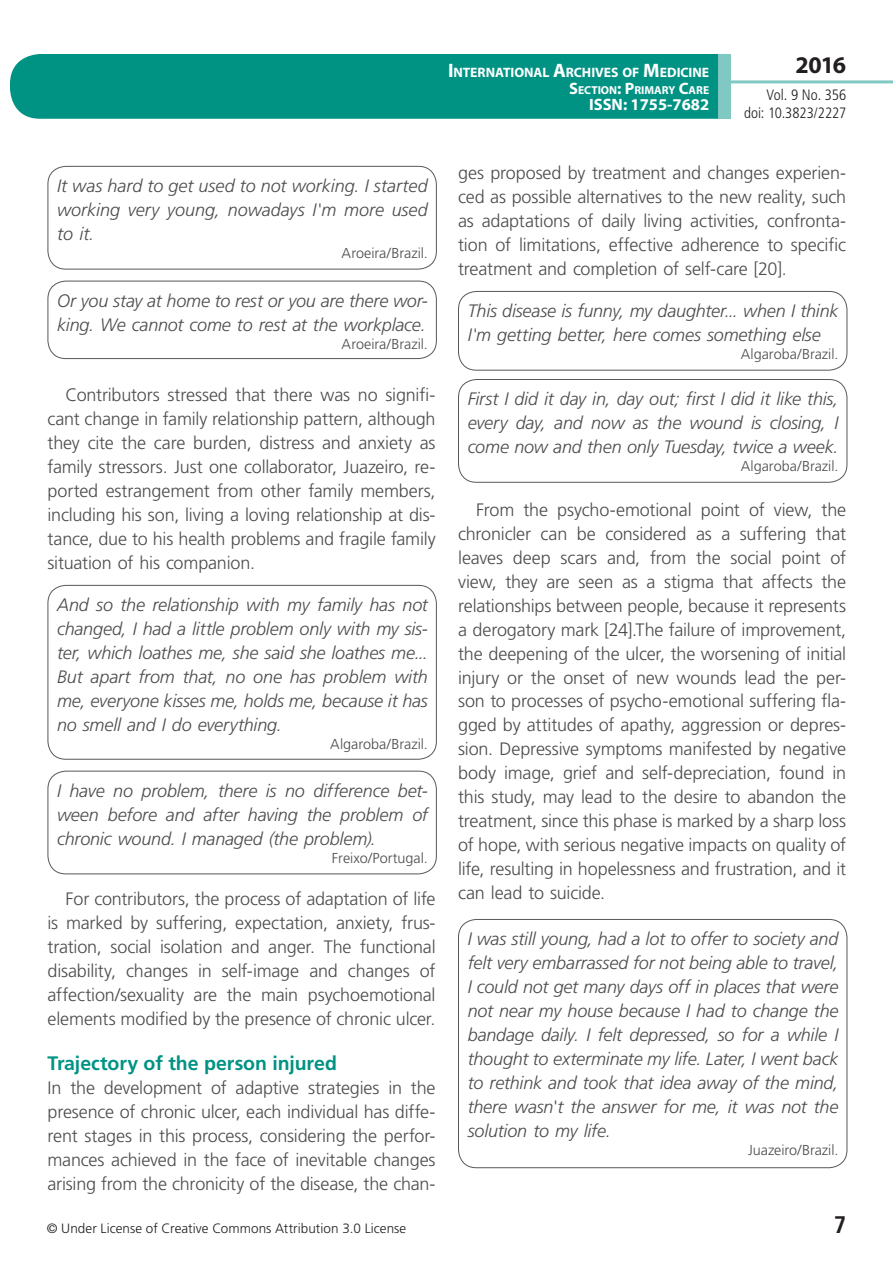
<style>
.page{position:relative;width:893px;height:1263px;background:#fff}
.page>*{position:absolute;margin:0;border:0;box-sizing:border-box;transform-origin:0 0}
.t1{font:700 24px "Myriad Pro";color:#231f20}
.t2{font:700 condensed 24px "Frutiger LT Std";color:#231f20}
.t3{font:700 19.5px "Frutiger LT Std";letter-spacing:-.005em;color:#009384}
.t4{font:300 18px/24px "Frutiger LT Std";letter-spacing:-.01em;color:#4b4c4d;text-align:justify}
.t5{font:italic 300 18px/24px "Frutiger LT Std";letter-spacing:-.01em;color:#4b4c4d;text-align:justify}
.t6{font:700 16.5px "Myriad Pro";color:#fff}
.t7{font:300 condensed 15px/18px "Frutiger LT Std";letter-spacing:-.005em;color:#231f20;text-align:right}
.t8{font:300 14.4px "Frutiger LT Std";color:#4b4c4d}
.t9{font:700 13.65px "Myriad Pro";letter-spacing:-.005em;color:#fff}
.t10{font:300 13.5px "Frutiger LT Std";letter-spacing:.005em;color:#231f20}
.t11{font:700 11.55px "Myriad Pro";color:#fff}
.s1{font-size:19.5px}
.s2{font-size:16.5px}
</style>
<div class="page">
<div style="left:10px;top:54px;width:775px;height:65px;background:#009384;border-radius:30px"></div>
<div style="left:732px;top:0;width:161px;height:157px;background:#fff"></div>
<hr style="left:730px;top:80px;width:163px;height:3px;background:#80c9c2">
<div style="left:718px;top:54px;width:13px;height:65px;background:#80c9c2"></div>
<div style="left:48px;top:166px;width:389px;height:103px;border:1px solid #57585a;border-radius:18px"></div>
<div style="left:48px;top:281px;width:389px;height:78px;border:1px solid #57585a;border-radius:18px"></div>
<div style="left:48px;top:585px;width:389px;height:175px;border:1px solid #57585a;border-radius:18px"></div>
<div style="left:48px;top:771px;width:389px;height:103px;border:1px solid #57585a;border-radius:18px"></div>
<div style="left:458px;top:291px;width:389px;height:80px;border:1px solid #57585a;border-radius:18px"></div>
<div style="left:458px;top:379px;width:389px;height:104px;border:1px solid #57585a;border-radius:18px"></div>
<div style="left:458px;top:919px;width:389px;height:249px;border:1px solid #57585a;border-radius:18px"></div>
<p class="t9" style="left:448px;top:64px;width:263px"><span class="s1">I</span>NTERNATIONAL <span class="s1">A</span>RCHIVES OF <span class="s1">M</span>EDICINE</p>
<p class="t11" style="left:569px;top:82px;width:141px"><span class="s2">S</span>ECTION<span class="s2">: P</span>RIMARY <span class="s2">C</span>ARE</p>
<p class="t6" style="left:589px;top:94px;width:122px">ISSN: 1755-7682</p>
<h1 class="t1" style="left:795px;top:49px;width:52px">2016</h1>
<p class="t7" style="left:744px;top:86px;width:104px">Vol. 9 No. 356 doi: 10.3823/2227</p>
<p class="t5" style="left:57px;top:174px;width:372px">It was hard to get used to not working. I started working very young, nowadays I'm more used to it.</p>
<p class="t8" style="left:342px;top:245px;width:88px">Aroeira/Brazil.</p>
<p class="t5" style="left:57px;top:289px;width:372px">Or you stay at home to rest or you are there wor&shy;king. We cannot come to rest at the workplace.</p>
<p class="t8" style="left:342px;top:335px;width:88px">Aroeira/Brazil.</p>
<p class="t4" style="left:48px;top:383px;width:390px;text-indent:18px">Contributors stressed that there was no signifi&shy;cant change in family relationship pattern, although they cite the care burden, distress and anxiety as family stressors. Just one collaborator, Juazeiro, re&shy;ported estrangement from other family members, including his son, living a loving relationship at dis&shy;tance, due to his health problems and fragile family situation of his companion.</p>
<p class="t5" style="left:57px;top:593px;width:372px">And so the relationship with my family has not changed, I had a little problem only with my sis&shy;ter, which loathes me, she said she loathes me...<br>But apart from that, no one has problem with me, everyone kisses me, holds me, because it has no smell and I do everything.</p>
<p class="t8" style="left:330px;top:736px;width:99px">Algaroba/Brazil.</p>
<p class="t5" style="left:57px;top:779px;width:372px">I have no problem, there is no difference bet&shy;ween before and after having the problem of chronic wound. I managed (the problem).</p>
<p class="t8" style="left:332px;top:849px;width:97px">Freixo/Portugal.</p>
<p class="t4" style="left:48px;top:887px;width:390px;text-indent:18px">For contributors, the process of adaptation of life is marked by suffering, expectation, anxiety, frus&shy;tration, social isolation and anger. The functional disability, changes in self-image and changes of affection/sexuality are the main psychoemotional elements modified by the presence of chronic ulcer.</p>
<p class="t3" style="left:48px;top:1052px;width:291px">Trajectory of the person injured</p>
<p class="t4" style="left:48px;top:1076px;width:390px">In the development of adaptive strategies in the presence of chronic ulcer, each individual has diffe&shy;rent stages in this process, considering the perfor&shy;mances achieved in the face of inevitable changes arising from the chronicity of the disease, the chan-</p>
<p class="t4" style="left:458px;top:161px;width:390px">ges proposed by treatment and changes experien&shy;ced as possible alternatives to the new reality, such as adaptations of daily living activities, confronta&shy;tion of limitations, effective adherence to specific treatment and completion of self-care [20].</p>
<p class="t5" style="left:468px;top:299px;width:372px">This disease is funny, my daughter... when I think<br>I'm getting better, here comes something else</p>
<p class="t8" style="left:741px;top:346px;width:99px">Algaroba/Brazil.</p>
<p class="t5" style="left:468px;top:387px;width:372px">First I did it day in, day out; first I did it like this, every day, and now as the wound is closing, I come now and then only Tuesday, twice a week.</p>
<p class="t8" style="left:741px;top:458px;width:99px">Algaroba/Brazil.</p>
<p class="t4" style="left:458px;top:498px;width:390px;text-indent:18px">From the psycho-emotional point of view, the chronicler can be considered as a suffering that leaves deep scars and, from the social point of view, they are seen as a stigma that affects the relationships between people, because it represents a derogatory mark [24].The failure of improvement, the deepening of the ulcer, the worsening of initial injury or the onset of new wounds lead the per&shy;son to processes of psycho-emotional suffering fla&shy;gged by attitudes of apathy, aggression or depres&shy;sion. Depressive symptoms manifested by negative body image, grief and self-depreciation, found in this study, may lead to the desire to abandon the treatment, since this phase is marked by a sharp loss of hope, with serious negative impacts on quality of life, resulting in hopelessness and frustration, and it can lead to suicide.</p>
<p class="t5" style="left:468px;top:927px;width:372px">I was still young, had a lot to offer to society and felt very embarrassed for not being able to travel, I could not get many days off in places that were not near my house because I had to change the bandage daily. I felt depressed, so for a while I thought to exterminate my life. Later, I went back to rethink and took that idea away of the mind, there wasn't the answer for me, it was not the solution to my life.</p>
<p class="t8" style="left:748px;top:1142px;width:92px">Juazeiro/Brazil.</p>
<p class="t10" style="left:47px;top:1220px;width:361px">© Under License of Creative Commons Attribution 3.0 License</p>
<h1 class="t2" style="left:834px;top:1210px;width:14px">7</h1>
</div>
